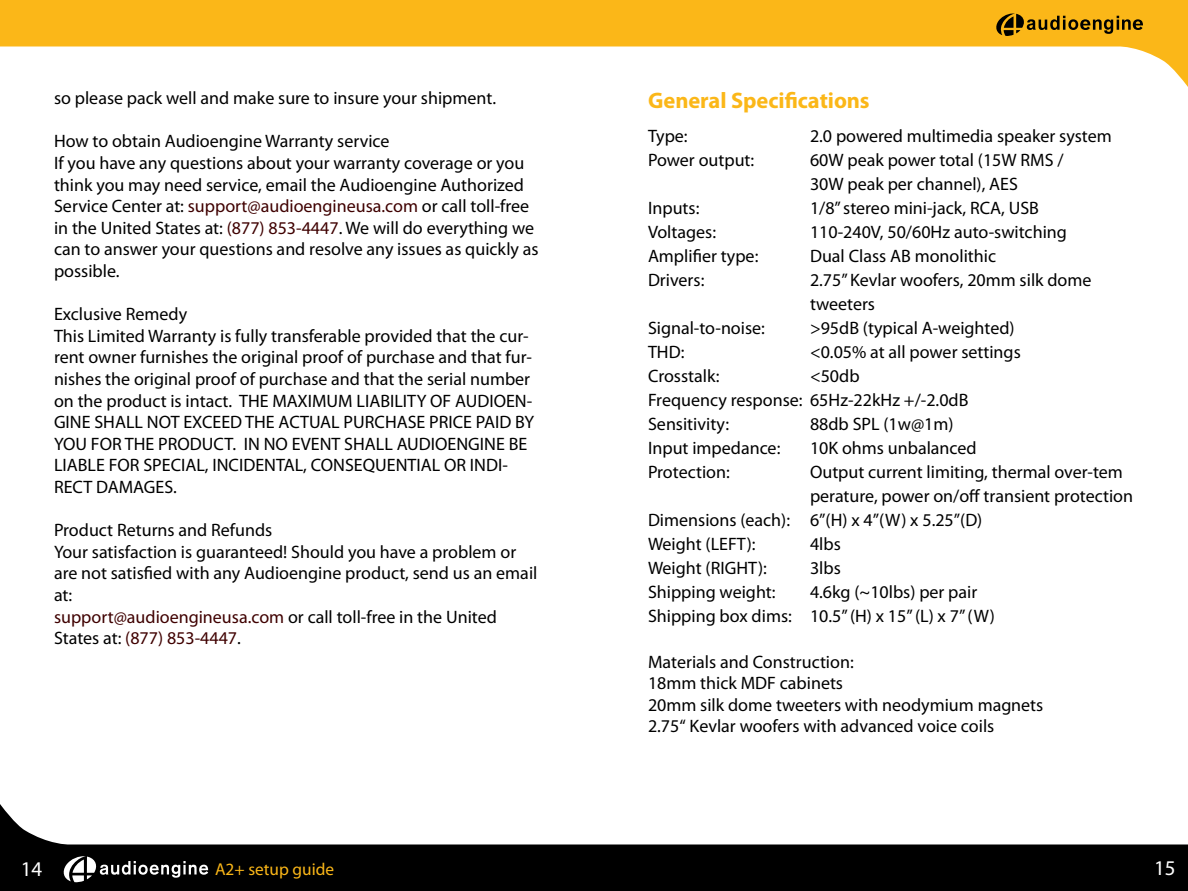
<style>
.page{position:relative;width:1188px;height:891px;background:#fff}
.page>*{position:absolute;margin:0;border:0;box-sizing:border-box;transform-origin:0 0}
.t1{font:700 22.5px "Myriad Pro";color:#fbb718}
.t2{font:21px "Myriad Pro";color:#fff}
.t3{font:18px/21.6px "Myriad Pro";color:#000}
.t4{font:17.25px "Myriad Pro";color:#fbb718}
.s1{color:#3f0000}
</style>
<div class="page">
<svg style="left:0;top:804px;width:1188px;height:87px;fill:#000"></svg>
<svg style="left:0;top:0;width:1188px;height:87px;fill:#fbb718"></svg>
<svg style="left:62px;top:855px;width:146px;height:27px"></svg>
<svg style="left:996px;top:13px;width:147px;height:23px;background:#b28211"></svg>
<p class="t3" style="left:54px;top:87px;width:444px">so please pack well and make sure to insure your shipment.</p>
<p class="t3" style="left:54px;top:130px;width:486px">How to obtain Audioengine Warranty service<br>If you have any questions about your warranty coverage or you think you may need service, email the Audioengine Authorized Service Center at: <span class="s1">support@audioengineusa.com</span> or call toll-free in the United States at: <span class="s1">(877) 853-4447</span>. We will do everything we can to answer your questions and resolve any issues as quickly as possible.</p>
<p class="t3" style="left:54px;top:303px;width:482px">Exclusive Remedy<br>This Limited Warranty is fully transferable provided that the cur&shy;rent owner furnishes the original proof of purchase and that fur&shy;nishes the original proof of purchase and that the serial number on the product is intact. THE MAXIMUM LIABILITY OF AUDIOEN-GINE SHALL NOT EXCEED THE ACTUAL PURCHASE PRICE PAID BY YOU FOR THE PRODUCT. IN NO EVENT SHALL AUDIOENGINE BE LIABLE FOR SPECIAL, INCIDENTAL, CONSEQUENTIAL OR INDI-RECT DAMAGES.</p>
<p class="t3" style="left:54px;top:519px;width:485px">Product Returns and Refunds<br>Your satisfaction is guaranteed! Should you have a problem or are not satisfied with any Audioengine product, send us an email at:<br><span class="s1">support@audioengineusa.com</span> or call toll-free in the United States at: <span class="s1">(877) 853-4447</span>.</p>
<p class="t1" style="left:648px;top:85px;width:223px">General Specifications</p>
<p class="t3" style="left:648px;top:125px;width:41px">Type:</p>
<p class="t3" style="left:810px;top:125px;width:303px">2.0 powered multimedia speaker system</p>
<p class="t3" style="left:648px;top:149px;width:108px">Power output:</p>
<p class="t3" style="left:810px;top:148px;width:255px;line-height:24px">60W peak power total (15W RMS /<br>30W peak per channel), AES</p>
<p class="t3" style="left:648px;top:197px;width:53px">Inputs:</p>
<p class="t3" style="left:810px;top:197px;width:231px">1/8” stereo mini-jack, RCA, USB</p>
<p class="t3" style="left:648px;top:221px;width:70px">Voltages:</p>
<p class="t3" style="left:810px;top:221px;width:258px">110-240V, 50/60Hz auto-switching</p>
<p class="t3" style="left:648px;top:245px;width:112px">Amplifier type:</p>
<p class="t3" style="left:810px;top:245px;width:188px">Dual Class AB monolithic</p>
<p class="t3" style="left:648px;top:269px;width:58px">Drivers:</p>
<p class="t3" style="left:810px;top:268px;width:283px;line-height:24px">2.75” Kevlar woofers, 20mm silk dome tweeters</p>
<p class="t3" style="left:648px;top:317px;width:118px">Signal-to-noise:</p>
<p class="t3" style="left:810px;top:317px;width:206px">&gt;95dB (typical A-weighted)</p>
<p class="t3" style="left:648px;top:341px;width:38px">THD:</p>
<p class="t3" style="left:810px;top:341px;width:212px">&lt;0.05% at all power settings</p>
<p class="t3" style="left:648px;top:365px;width:73px">Crosstalk:</p>
<p class="t3" style="left:648px;top:364px;width:322px;line-height:24px;text-indent:162px">&lt;50db<br>Frequency response: 65Hz-22kHz +/-2.0dB<br>Sensitivity:</p>
<p class="t3" style="left:810px;top:413px;width:145px">88db SPL (1w@1m)</p>
<p class="t3" style="left:648px;top:437px;width:134px">Input impedance:</p>
<p class="t3" style="left:810px;top:437px;width:168px">10K ohms unbalanced</p>
<p class="t3" style="left:648px;top:461px;width:83px">Protection:</p>
<p class="t3" style="left:810px;top:461px;width:314px">Output current limiting, thermal over-tem</p>
<p class="t3" style="left:810px;top:485px;width:325px">perature, power on/off transient protection</p>
<p class="t3" style="left:648px;top:509px;width:336px">Dimensions (each): 6”(H) x 4”(W) x 5.25”(D)</p>
<p class="t3" style="left:648px;top:533px;width:109px">Weight (LEFT):</p>
<p class="t3" style="left:810px;top:533px;width:32px">4lbs</p>
<p class="t3" style="left:648px;top:557px;width:120px">Weight (RIGHT):</p>
<p class="t3" style="left:810px;top:557px;width:32px">3lbs</p>
<p class="t3" style="left:648px;top:581px;width:129px">Shipping weight:</p>
<p class="t3" style="left:648px;top:580px;width:349px;line-height:24px;text-indent:162px">4.6kg (~10lbs) per pair<br>Shipping box dims: 10.5” (H) x 15” (L) x 7” (W)</p>
<p class="t3" style="left:648px;top:650px;width:397px">Materials and Construction:<br>18mm thick MDF cabinets<br>20mm silk dome tweeters with neodymium magnets 2.75“ Kevlar woofers with advanced voice coils</p>
<p class="t2" style="left:21px;top:856px;width:23px">14</p>
<p class="t4" style="left:215px;top:859px;width:121px">A2+ setup guide</p>
<p class="t2" style="left:1154px;top:855px;width:23px">15</p>
</div>
